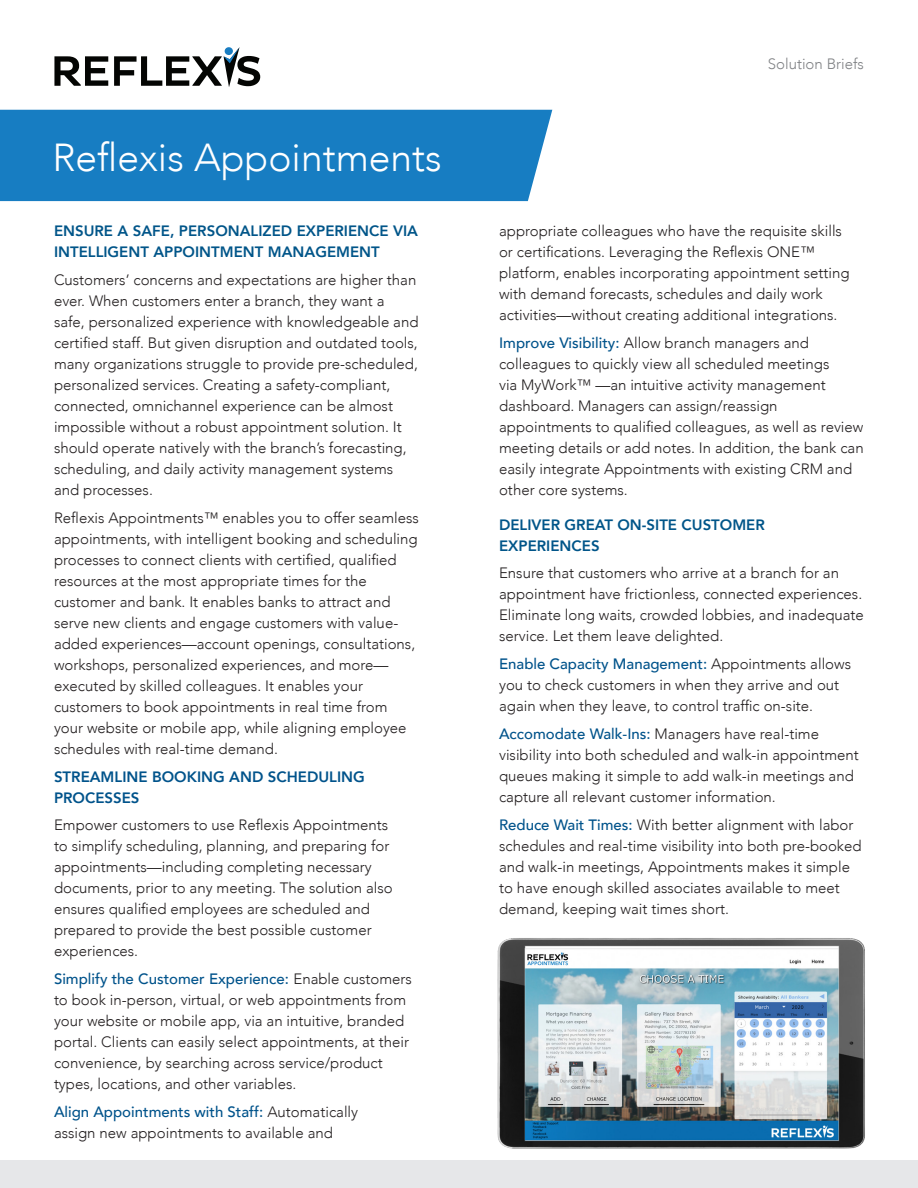
<style>
.page{position:relative;width:918px;height:1188px;background:#fff}
.page>*{position:absolute;margin:0;border:0;box-sizing:border-box;transform-origin:0 0}
.t1{font:300 39px "Avenir";color:#fff}
.t2{font:300 15px/21px "Avenir";color:#231f20}
.t3{font:800 15px/21px "Avenir";color:#015589}
.t4{font:800 15px/21px "Avenir";color:#00538b}
.t5{font:300 15px "Avenir";color:#808285}
.s1{font-weight:500;color:#00538b}
</style>
<div class="page">
<div style="left:0;top:1160px;width:918px;height:28px;background:#e6e7e9"></div>
<div style="left:0;top:110px;width:552px;height:91px;background:#177dc2"></div>
<svg style="left:54px;top:56px;width:54px;height:30px"></svg>
<svg style="left:114px;top:47px;width:146px;height:40px"></svg>
<img style="left:497px;top:938px;width:368px;height:211px">
<p class="t1" style="left:52px;top:135px;width:391px">Reflexis Appointments</p>
<p class="t3" style="left:54px;top:221px;width:366px">ENSURE A SAFE, PERSONALIZED EXPERIENCE VIA<br>INTELLIGENT APPOINTMENT MANAGEMENT</p>
<p class="t2" style="left:54px;top:269px;width:366px">Customers’ concerns and expectations are higher than ever. When customers enter a branch, they want a safe, personalized experience with knowledgeable and certified staff. But given disruption and outdated tools, many organizations struggle to provide pre-scheduled, personalized services. Creating a safety-compliant, connected, omnichannel experience can be almost impossible without a robust appointment solution. It should operate natively with the branch’s forecasting, scheduling, and daily activity management systems and processes.</p>
<p class="t2" style="left:54px;top:507px;width:366px">Reflexis Appointments™ enables you to offer seamless appointments, with intelligent booking and scheduling processes to connect clients with certified, qualified resources at the most appropriate times for the customer and bank. It enables banks to attract and serve new clients and engage customers with value&shy;added experiences—account openings, consultations, workshops, personalized experiences, and more— executed by skilled colleagues. It enables your customers to book appointments in real time from your website or mobile app, while aligning employee schedules with real-time demand.</p>
<p class="t4" style="left:54px;top:766px;width:312px">STREAMLINE BOOKING AND SCHEDULING<br>PROCESSES</p>
<p class="t2" style="left:54px;top:815px;width:340px">Empower customers to use Reflexis Appointments to simplify scheduling, planning, and preparing for appointments—including completing necessary documents, prior to any meeting. The solution also ensures qualified employees are scheduled and prepared to provide the best possible customer experiences.</p>
<p class="t2" style="left:54px;top:968px;width:359px"><span class="s1">Simplify the Customer Experience:</span> Enable customers to book in-person, virtual, or web appointments from your website or mobile app, via an intuitive, branded portal. Clients can easily select appointments, at their convenience, by searching across service/product types, locations, and other variables.</p>
<p class="t2" style="left:54px;top:1101px;width:306px"><span class="s1">Align Appointments with Staff:</span> Automatically assign new appointments to available and</p>
<p class="t5" style="left:768px;top:55px;width:98px">Solution Briefs</p>
<p class="t2" style="left:499px;top:221px;width:352px">appropriate colleagues who have the requisite skills or certifications. Leveraging the Reflexis ONE™ platform, enables incorporating appointment setting with demand forecasts, schedules and daily work activities—without creating additional integrations.</p>
<p class="t2" style="left:499px;top:332px;width:366px"><span class="s1">Improve Visibility:</span> Allow branch managers and colleagues to quickly view all scheduled meetings<br>via MyWork™ —an intuitive activity management dashboard. Managers can assign/reassign appointments to qualified colleagues, as well as review meeting details or add notes. In addition, the bank can easily integrate Appointments with existing CRM and other core systems.</p>
<p class="t3" style="left:499px;top:514px;width:267px">DELIVER GREAT ON-SITE CUSTOMER<br>EXPERIENCES</p>
<p class="t2" style="left:499px;top:563px;width:366px">Ensure that customers who arrive at a branch for an appointment have frictionless, connected experiences.<br>Eliminate long waits, crowded lobbies, and inadequate service. Let them leave delighted.</p>
<p class="t2" style="left:499px;top:653px;width:354px"><span class="s1">Enable Capacity Management:</span> Appointments allows you to check customers in when they arrive and out again when they leave, to control traffic on-site.</p>
<p class="t2" style="left:499px;top:723px;width:361px"><span class="s1">Accomodate Walk-Ins:</span> Managers have real-time visibility into both scheduled and walk-in appointment queues making it simple to add walk-in meetings and capture all relevant customer information.</p>
<p class="t2" style="left:499px;top:814px;width:364px"><span class="s1">Reduce Wait Times:</span> With better alignment with labor schedules and real-time visibility into both pre-booked and walk-in meetings, Appointments makes it simple to have enough skilled associates available to meet demand, keeping wait times short.</p>
</div>
